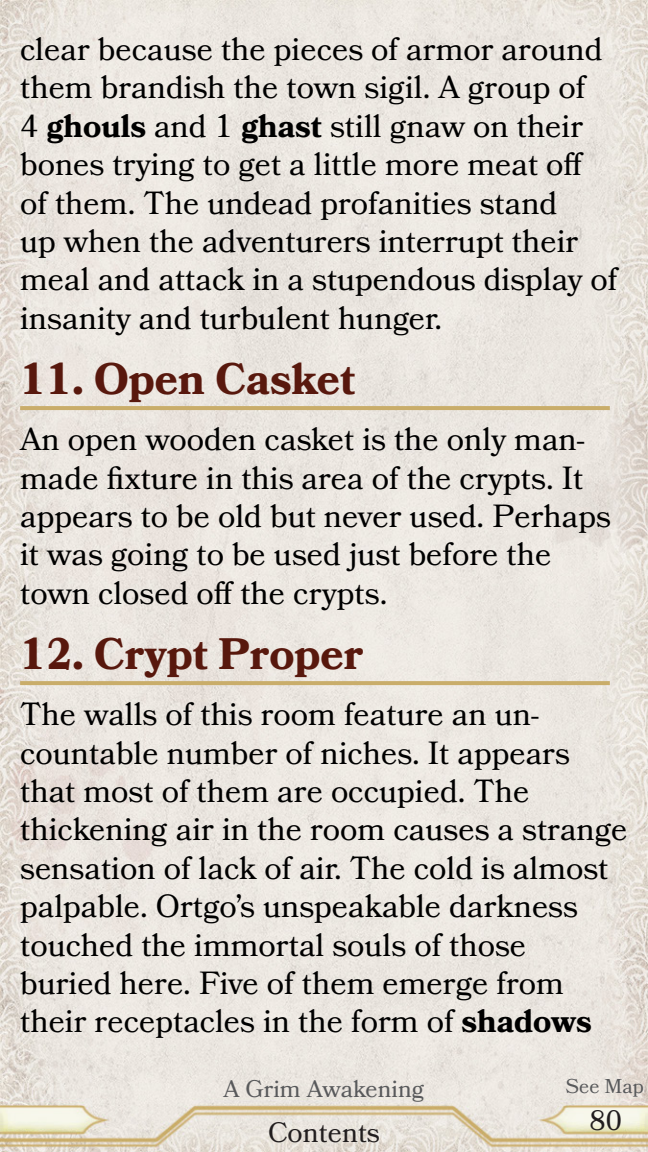
<style>
.page{position:relative;width:648px;height:1152px;background:#fff}
.page>*{position:absolute;margin:0;border:0;box-sizing:border-box;transform-origin:0 0}
.t1{font:700 44px "Bookmania";color:#58180d}
.t2{font:32px/38.4px "Bookmania";color:#000}
.t3{font:28px "Bookmania";color:#211d1e}
.t4{font:24px "Bookmania";color:#58595b}
.t5{font:20px "Bookmania";color:#58595b}
.s1{font-weight:700}
</style>
<div class="page">
<img style="left:0;top:0;width:648px;height:1152px">
<hr style="left:20px;top:406px;width:590px;height:4px;background:#c9ad6a">
<svg style="left:20px;top:681px;width:590px;height:4px;background:#c9ae6d"></svg>
<p class="t2" style="left:20px;top:30px;width:599px">clear because the pieces of armor around them brandish the town sigil. A group of<br>4 <span class="s1">ghouls</span> and 1 <span class="s1">ghast</span> still gnaw on their bones trying to get a little more meat off of them. The undead profanities stand<br>up when the adventurers interrupt their meal and attack in a stupendous display of insanity and turbulent hunger.</p>
<h1 class="t1" style="left:20px;top:353px;width:337px">11. Open Casket</h1>
<p class="t2" style="left:20px;top:420px;width:592px">An open wooden casket is the only man&shy;made fixture in this area of the crypts. It appears to be old but never used. Perhaps it was going to be used just before the town closed off the crypts.</p>
<h1 class="t1" style="left:20px;top:628px;width:345px">12. Crypt Proper</h1>
<p class="t2" style="left:20px;top:695px;width:609px">The walls of this room feature an un&shy;countable number of niches. It appears that most of them are occupied. The thickening air in the room causes a strange sensation of lack of air. The cold is almost palpable. Ortgo’s unspeakable darkness touched the immortal souls of those<br>buried here. Five of them emerge from their receptacles in the form of <span class="s1">shadows</span></p>
<p class="t4" style="left:224px;top:1075px;width:202px">A Grim Awakening</p>
<p class="t5" style="left:566px;top:1075px;width:80px">See Map</p>
<p class="t3" style="left:268px;top:1116px;width:113px">Contents</p>
<p class="t3" style="left:590px;top:1104px;width:34px">80</p>
</div>
